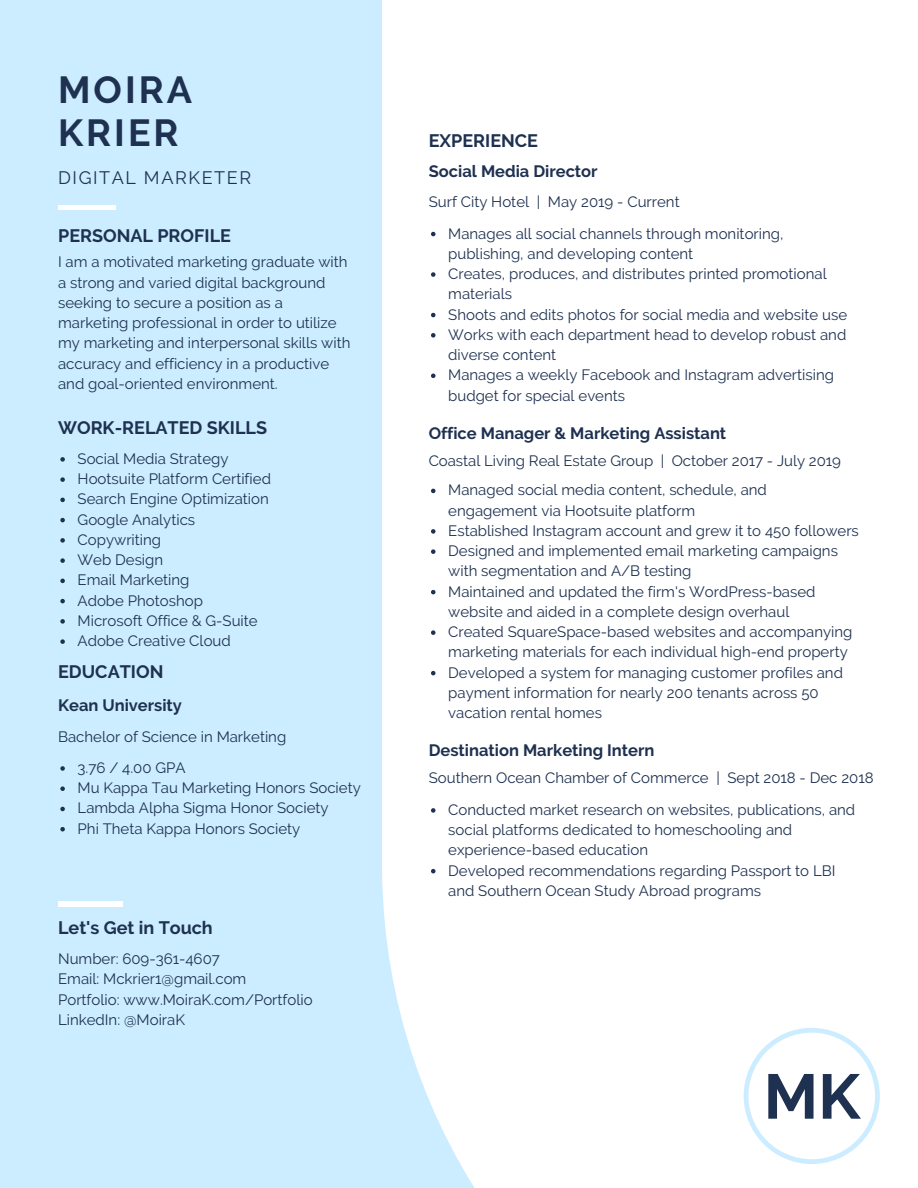
<style>
.page{position:relative;width:918px;height:1188px;background:#ccecff}
.page>*{position:absolute;margin:0;border:0;box-sizing:border-box;transform-origin:0 0}
.t1{font:700 63px "Raleway";color:#1e3150}
.t2{font:700 37.65px/43.2px "Raleway";letter-spacing:.08em;color:#1e3150}
.t3{font:700 18px "Raleway";color:#1e3150}
.t4{font:18px "Raleway";letter-spacing:.09em;color:#1e3150}
.t5{font:700 16.5px "Raleway";color:#1e3150}
.t6{font:15px/20.2px "Raleway";color:#1e3150}
</style>
<div class="page">
<svg style="left:60px;top:457px;width:5px;height:5px"></svg>
<svg style="left:60px;top:477px;width:5px;height:5px"></svg>
<svg style="left:60px;top:498px;width:5px;height:4px"></svg>
<svg style="left:60px;top:518px;width:5px;height:4px"></svg>
<svg style="left:60px;top:538px;width:5px;height:5px"></svg>
<svg style="left:60px;top:558px;width:5px;height:5px"></svg>
<svg style="left:60px;top:579px;width:5px;height:4px"></svg>
<svg style="left:60px;top:599px;width:5px;height:4px"></svg>
<svg style="left:60px;top:619px;width:5px;height:5px"></svg>
<svg style="left:60px;top:639px;width:5px;height:5px"></svg>
<div style="left:382px;top:0;width:536px;height:1188px;background:#fff"></div>
<svg style="left:431px;top:489px;width:5px;height:4px"></svg>
<svg style="left:431px;top:529px;width:5px;height:5px"></svg>
<svg style="left:431px;top:549px;width:5px;height:5px"></svg>
<svg style="left:431px;top:590px;width:5px;height:4px"></svg>
<svg style="left:431px;top:630px;width:5px;height:5px"></svg>
<svg style="left:431px;top:671px;width:5px;height:4px"></svg>
<svg style="left:431px;top:232px;width:5px;height:4px"></svg>
<svg style="left:431px;top:272px;width:5px;height:5px"></svg>
<svg style="left:431px;top:313px;width:5px;height:4px"></svg>
<svg style="left:431px;top:333px;width:5px;height:5px"></svg>
<svg style="left:431px;top:374px;width:5px;height:4px"></svg>
<svg style="left:60px;top:766px;width:5px;height:5px"></svg>
<svg style="left:60px;top:786px;width:5px;height:5px"></svg>
<svg style="left:60px;top:807px;width:5px;height:4px"></svg>
<svg style="left:60px;top:827px;width:5px;height:4px"></svg>
<hr style="left:58px;top:205px;width:57px;height:4px;background:#fff">
<div style="left:58px;top:901px;width:64px;height:5px;background:#fff"></div>
<svg style="left:431px;top:808px;width:5px;height:5px"></svg>
<svg style="left:431px;top:869px;width:5px;height:4px"></svg>
<svg style="left:744px;top:1028px;width:136px;height:136px;background:#f9fcff"></svg>
<h2 class="t2" style="left:58px;top:68px;width:135px">MOIRA<br>KRIER</h2>
<p class="t4" style="left:58px;top:167px;width:195px">DIGITAL MARKETER</p>
<p class="t3" style="left:58px;top:225px;width:174px">PERSONAL PROFILE</p>
<p class="t6" style="left:58px;top:252px;width:294px">I am a motivated marketing graduate with a strong and varied digital background seeking to secure a position as a marketing professional in order to utilize my marketing and interpersonal skills with accuracy and efficiency in a productive and goal-oriented environment.</p>
<p class="t3" style="left:58px;top:417px;width:210px">WORK-RELATED SKILLS</p>
<p class="t6" style="left:78px;top:448px;width:195px">Social Media Strategy<br>Hootsuite Platform Certified<br>Search Engine Optimization<br>Google Analytics<br>Copywriting<br>Web Design<br>Email Marketing<br>Adobe Photoshop<br>Microsoft Office &amp; G-Suite<br>Adobe Creative Cloud</p>
<p class="t3" style="left:58px;top:661px;width:107px">EDUCATION</p>
<p class="t5" style="left:58px;top:696px;width:125px">Kean University</p>
<p class="t6" style="left:58px;top:726px;width:230px">Bachelor of Science in Marketing</p>
<p class="t6" style="left:78px;top:758px;width:285px">3.76 / 4.00 GPA<br>Mu Kappa Tau Marketing Honors Society<br>Lambda Alpha Sigma Honor Society<br>Phi Theta Kappa Honors Society</p>
<p class="t3" style="left:58px;top:917px;width:156px">Let's Get in Touch</p>
<p class="t6" style="left:58px;top:949px;width:256px">Number: 609-361-4607<br>Email: Mckrier1@gmail.com<br>Portfolio: www.MoiraK.com/Portfolio<br>LinkedIn: @MoiraK</p>
<p class="t3" style="left:429px;top:130px;width:111px">EXPERIENCE</p>
<p class="t5" style="left:429px;top:162px;width:170px">Social Media Director</p>
<p class="t6" style="left:448px;top:186px;width:337px;line-height:31.2px;text-indent:-19px">Surf City Hotel | May 2019 - Current<br>Manages all social channels through monitoring,</p>
<p class="t6" style="left:448px;top:243px;width:400px">publishing, and developing content<br>Creates, produces, and distributes printed promotional materials<br>Shoots and edits photos for social media and website use Works with each department head to develop robust and diverse content<br>Manages a weekly Facebook and Instagram advertising budget for special events</p>
<p class="t5" style="left:429px;top:424px;width:299px">Office Manager &amp; Marketing Assistant</p>
<p class="t6" style="left:429px;top:451px;width:414px">Coastal Living Real Estate Group | October 2017 - July 2019</p>
<p class="t6" style="left:448px;top:480px;width:412px">Managed social media content, schedule, and engagement via Hootsuite platform<br>Established Instagram account and grew it to 450 followers Designed and implemented email marketing campaigns with segmentation and A/B testing<br>Maintained and updated the firm's WordPress-based website and aided in a complete design overhaul<br>Created SquareSpace-based websites and accompanying marketing materials for each individual high-end property Developed a system for managing customer profiles and payment information for nearly 200 tenants across 50 vacation rental homes</p>
<p class="t5" style="left:429px;top:740px;width:227px">Destination Marketing Intern</p>
<p class="t6" style="left:429px;top:762px;width:446px;line-height:31.8px;text-align:center">Southern Ocean Chamber of Commerce | Sept 2018 - Dec 2018<br>Conducted market research on websites, publications, and</p>
<p class="t6" style="left:448px;top:820px;width:389px">social platforms dedicated to homeschooling and experience-based education<br>Developed recommendations regarding Passport to LBI and Southern Ocean Study Abroad programs</p>
<h1 class="t1" style="left:764px;top:1059px;width:98px">MK</h1>
</div>
